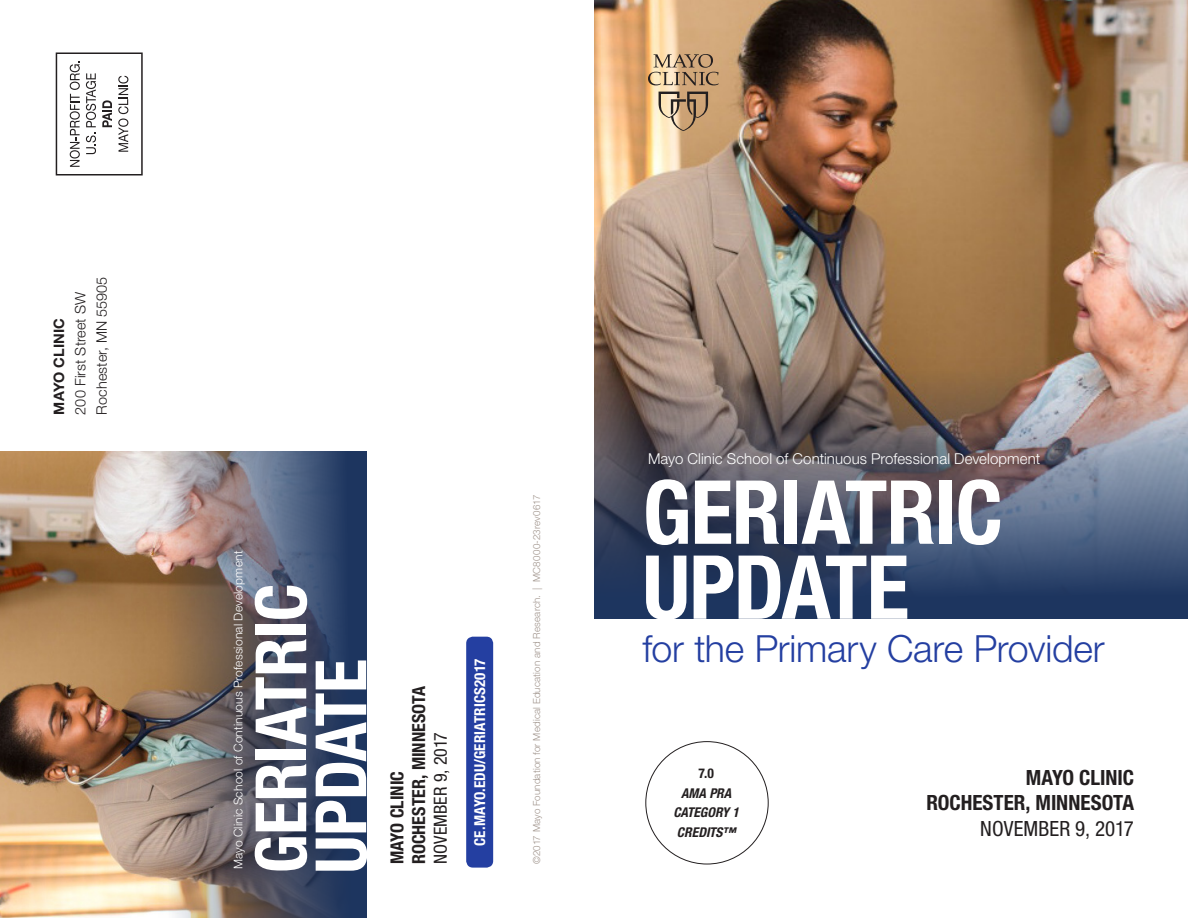
<style>
.page{position:relative;width:1188px;height:918px;background:#fff}
.page>*{position:absolute;margin:0;border:0;box-sizing:border-box;transform-origin:0 0}
.t1{font:700 condensed 88.5px "Helvetica Neue LT Std";letter-spacing:-.02em;color:#fff}
.t2{font:700 condensed 70.8px "Helvetica Neue LT Std";letter-spacing:-.015em;color:#fff}
.t3{font:300 37.5px "Helvetica Neue LT Std";letter-spacing:-.005em;color:#243fa1}
.t4{font:700 condensed 21px/25.2px "Helvetica Neue LT Std";color:#231f20;text-align:right}
.t5{font:700 condensed 18px "Helvetica Neue LT Std";color:#231f20}
.t6{font:condensed 18px "Helvetica Neue LT Std";letter-spacing:.005em;color:#231f20}
.t7{font:300 15px "Helvetica Neue LT Std";letter-spacing:.005em;color:#fff}
.t8{font:700 condensed 15px "Helvetica Neue LT Std";letter-spacing:.005em;color:#fff}
.t9{font:300 14.4px "Helvetica Neue LT Std";letter-spacing:.005em;color:#231f20}
.t10{font:700 14.4px "Helvetica Neue LT Std";letter-spacing:.01em;color:#231f20}
.t11{font:italic 700 condensed 13.5px/19.5px "Helvetica Neue LT Std";letter-spacing:-.005em;color:#231f20;text-align:center}
.t12{font:700 condensed 13.5px "Helvetica Neue LT Std";color:#231f20}
.t13{font:300 12px "Helvetica Neue LT Std";letter-spacing:.015em;color:#fff}
.t14{font:300 9.75px "Helvetica Neue LT Std";letter-spacing:.02em;color:#a0948c}
.s1{font-weight:400}
</style>
<div class="page">
<img style="left:594px;top:0;width:594px;height:359px">
<img style="left:594px;top:359px;width:594px;height:260px">
<svg style="left:659px;top:92px;width:49px;height:39px;background:#b49979"></svg>
<svg style="left:648px;top:54px;width:71px;height:32px;background:#bc9e7a"></svg>
<div style="left:56px;top:52px;width:87px;height:124px;border:2px solid #231f20"></div>
<svg style="left:70px;top:61px;width:10px;height:106px"></svg>
<svg style="left:86px;top:133px;width:10px;height:21px"></svg>
<svg style="left:86px;top:73px;width:10px;height:54px"></svg>
<svg style="left:102px;top:100px;width:10px;height:27px"></svg>
<svg style="left:118px;top:76px;width:10px;height:76px"></svg>
<div style="left:466px;top:637px;width:27px;height:231px;background:#243fa1;border-radius:7px"></div>
<img style="left:0;top:452px;width:158px;height:466px">
<img style="left:158px;top:452px;width:208px;height:466px">
<p class="t10" style="left:50px;top:415px;width:98px;rotate:-90deg">MAYO CLINIC</p>
<p class="t9" style="left:72px;top:415px;width:124px;rotate:-90deg">200 First Street SW</p>
<p class="t9" style="left:93px;top:415px;width:140px;rotate:-90deg">Rochester, MN 55905</p>
<p class="t13" style="left:231px;top:869px;width:320px;rotate:-90deg">Mayo Clinic School of Continuous Professional Development</p>
<p class="t2" style="left:238px;top:874px;width:292px;rotate:-90deg">GERIATRIC</p>
<p class="t2" style="left:298px;top:874px;width:216px;rotate:-90deg">UPDATE</p>
<p class="t5" style="left:386px;top:864px;width:94px;rotate:-90deg">MAYO CLINIC</p>
<p class="t5" style="left:408px;top:864px;width:180px;rotate:-90deg">ROCHESTER, MINNESOTA</p>
<p class="t6" style="left:430px;top:864px;width:133px;rotate:-90deg">NOVEMBER 9, 2017</p>
<p class="t8" style="left:471px;top:846px;width:189px;rotate:-90deg">CE.MAYO.EDU/GERIATRICS2017</p>
<p class="t14" style="left:531px;top:864px;width:371px;rotate:-90deg">©2017 Mayo Foundation for Medical Education and Research. | MC8000-23rev0617</p>
<p class="t7" style="left:648px;top:450px;width:394px">Mayo Clinic School of Continuous Professional Development</p>
<p class="t1" style="left:642px;top:459px;width:362px">GERIATRIC</p>
<p class="t1" style="left:642px;top:534px;width:268px">UPDATE</p>
<p class="t3" style="left:642px;top:626px;width:464px">for the Primary Care Provider</p>
<p class="t12" style="left:699px;top:765px;width:17px">7.0</p>
<p class="t11" style="left:673px;top:783px;width:67px">AMA PRA<br>CATEGORY 1<br>CREDITS™</p>
<p class="t4" style="left:926px;top:765px;width:209px">MAYO CLINIC<br>ROCHESTER, MINNESOTA<br><span class="s1">NOVEMBER 9, 2017</span></p>
</div>
